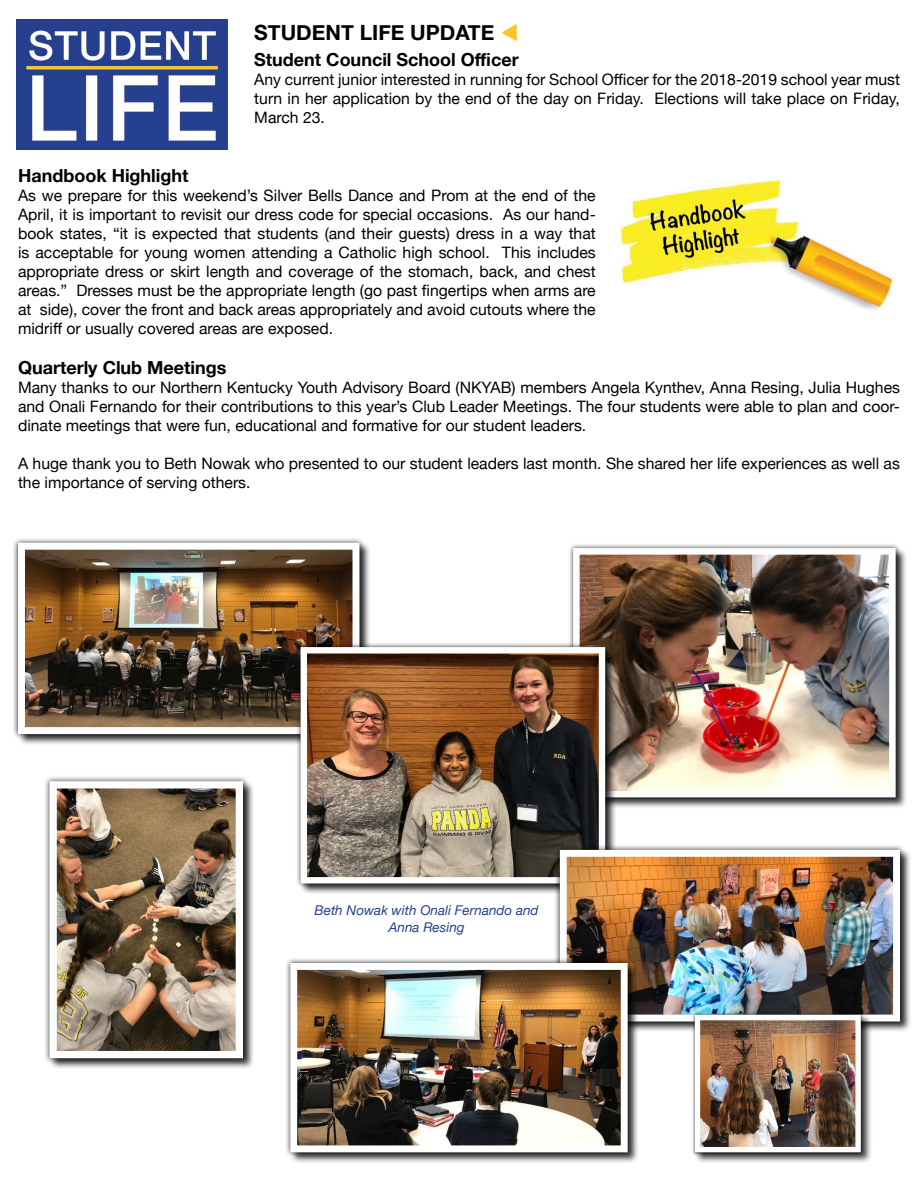
<style>
.page{position:relative;width:918px;height:1188px;background:#fff}
.page>*{position:absolute;margin:0;border:0;box-sizing:border-box;transform-origin:0 0}
.t1{font:700 21px "Helvetica Neue";color:#000}
.t2{font:700 18px "Helvetica Neue";color:#000}
.t3{font:15.75px/18.9px "Helvetica Neue";color:#000;text-align:justify}
.t4{font:italic 13.5px/16.2px "Helvetica Neue";color:#25408f;text-align:center}
.s1{color:#ffc425}
</style>
<div class="page">
<img style="left:17px;top:20px;width:211px;height:129px">
<img style="left:620px;top:179px;width:273px;height:132px">
<div style="left:17px;top:542px;width:354px;height:204px;background:#000;opacity:.75"></div>
<div style="left:12px;top:537px;width:353px;height:203px;background:#000;opacity:.75"></div>
<img style="left:26px;top:551px;width:325px;height:175px">
<div style="left:18px;top:543px;width:341px;height:191px;border:7px solid #fff"></div>
<div style="left:49px;top:780px;width:205px;height:290px;background:#000;opacity:.75"></div>
<div style="left:44px;top:775px;width:205px;height:289px;background:#000;opacity:.75"></div>
<img style="left:58px;top:789px;width:177px;height:261px">
<div style="left:50px;top:781px;width:193px;height:277px;border:7px solid #fff"></div>
<div style="left:573px;top:547px;width:334px;height:262px;background:#000;opacity:.75"></div>
<div style="left:568px;top:543px;width:333px;height:260px;background:#000;opacity:.75"></div>
<img style="left:581px;top:556px;width:307px;height:233px">
<div style="left:573px;top:548px;width:323px;height:249px;border:7px solid #fff"></div>
<div style="left:300px;top:646px;width:317px;height:249px;background:#000;opacity:.75"></div>
<div style="left:295px;top:642px;width:315px;height:247px;background:#000;opacity:.75"></div>
<img style="left:308px;top:654px;width:290px;height:222px">
<div style="left:301px;top:647px;width:304px;height:236px;border:6px solid #fff"></div>
<div style="left:559px;top:849px;width:353px;height:184px;background:#000;opacity:.75"></div>
<div style="left:554px;top:844px;width:352px;height:183px;background:#000;opacity:.75"></div>
<img style="left:568px;top:858px;width:324px;height:156px">
<div style="left:560px;top:850px;width:340px;height:172px;border:7px solid #fff"></div>
<div style="left:289px;top:962px;width:350px;height:202px;background:#000;opacity:.75"></div>
<div style="left:285px;top:958px;width:348px;height:200px;background:#000;opacity:.75"></div>
<img style="left:298px;top:971px;width:322px;height:173px">
<div style="left:290px;top:963px;width:338px;height:189px;border:7px solid #fff"></div>
<div style="left:694px;top:1014px;width:178px;height:150px;background:#000;opacity:.75"></div>
<div style="left:692px;top:1012px;width:172px;height:143px;background:#000;opacity:.75"></div>
<img style="left:701px;top:1021px;width:154px;height:125px">
<div style="left:695px;top:1015px;width:166px;height:137px;border:5px solid #fff"></div>
<p class="t1" style="left:254px;top:16px;width:266px">STUDENT LIFE UPDATE <span class="s1">▼</span></p>
<p class="t2" style="left:254px;top:46px;width:266px">Student Council School Officer</p>
<p class="t3" style="left:254px;top:71px;width:647px">Any current junior interested in running for School Officer for the 2018-2019 school year must turn in her application by the end of the day on Friday. Elections will take place on Friday, March 23.</p>
<p class="t2" style="left:18px;top:162px;width:172px">Handbook Highlight</p>
<p class="t3" style="left:18px;top:187px;width:579px">As we prepare for this weekend’s Silver Bells Dance and Prom at the end of the April, it is important to revisit our dress code for special occasions. As our hand&shy;book states, “it is expected that students (and their guests) dress in a way that is acceptable for young women attending a Catholic high school. This includes appropriate dress or skirt length and coverage of the stomach, back, and chest areas.” Dresses must be the appropriate length (go past fingertips when arms are at side), cover the front and back areas appropriately and avoid cutouts where the midriff or usually covered areas are exposed.</p>
<p class="t2" style="left:18px;top:354px;width:210px">Quarterly Club Meetings</p>
<p class="t3" style="left:18px;top:379px;width:884px">Many thanks to our Northern Kentucky Youth Advisory Board (NKYAB) members Angela Kynthev, Anna Resing, Julia Hughes and Onali Fernando for their contributions to this year’s Club Leader Meetings. The four students were able to plan and coor&shy;dinate meetings that were fun, educational and formative for our student leaders.</p>
<p class="t3" style="left:18px;top:454px;width:883px">A huge thank you to Beth Nowak who presented to our student leaders last month. She shared her life experiences as well as the importance of serving others.</p>
<p class="t4" style="left:315px;top:903px;width:226px">Beth Nowak with Onali Fernando and<br>Anna Resing</p>
</div>
